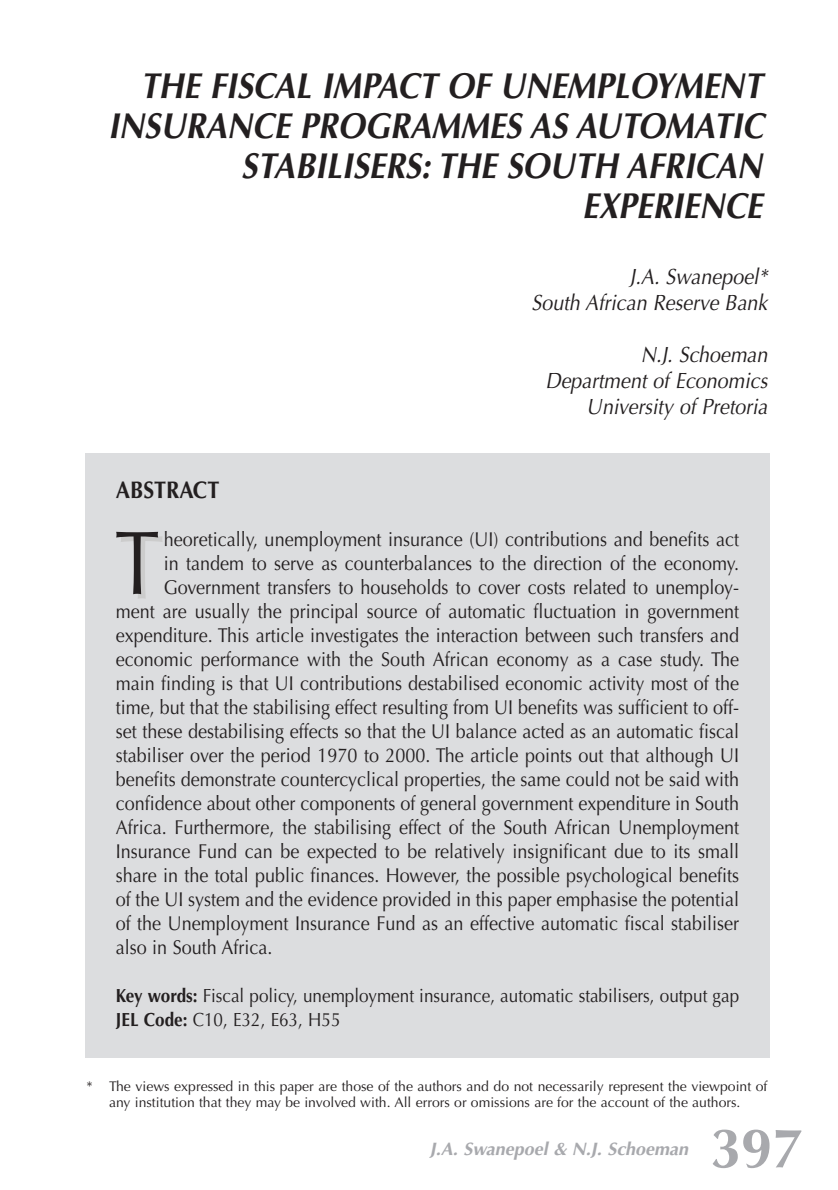
<style>
.page{position:relative;width:838px;height:1190px;background:#fff}
.page>*{position:absolute;margin:0;border:0;box-sizing:border-box;transform-origin:0 0}
.t1{font:90.4px "Optima";color:#231f20;scale:.9 1}
.t2{font:700 56px "Optima";color:#a8a9ad}
.t3{font:italic 700 36px/40px "Optima";color:#231f20;text-align:right;scale:.9 1}
.t4{font:700 24px "Optima";color:#231f20;scale:.9 1}
.t5{font:italic 22px/26px "Optima";color:#231f20;text-align:right;scale:.9 1}
.t6{font:20px "Optima";color:#231f20;scale:.9 1}
.t7{font:19px/24px "Optima";color:#231f20;scale:.9 1}
.t8{font:italic 700 18px "Optima";color:#a8a9ad}
.t9{font:14px/16px "Optima";color:#231f20;text-align:center}
.s1{font-weight:700}
</style>
<div class="page">
<div style="left:85px;top:454px;width:685px;height:604px;background:#dcdddf"></div>
<h3 class="t3" style="left:108px;top:69px;width:730px">THE FISCAL IMPACT OF UNEMPLOYMENT<br>INSURANCE PROGRAMMES AS AUTOMATIC<br>STABILISERS: THE SOUTH AFRICAN<br>EXPERIENCE</h3>
<p class="t5" style="left:531px;top:266px;width:264px">J.A. Swanepoel*<br>South African Reserve Bank</p>
<p class="t5" style="left:545px;top:344px;width:248px">N.J. Schoeman<br>Department of Economics<br>University of Pretoria</p>
<p class="t4" style="left:116px;top:480px;width:117px">ABSTRACT</p>
<h1 class="t1" style="left:115px;top:526px;width:52px">T</h1>
<p class="t6" style="left:164px;top:531px;width:641px">heoretically, unemployment insurance (UI) contributions and benefits act</p>
<p class="t6" style="left:164px;top:555px;width:641px">in tandem to serve as counterbalances to the direction of the economy.</p>
<p class="t6" style="left:164px;top:579px;width:641px">Government transfers to households to cover costs related to unemploy-</p>
<p class="t6" style="left:116px;top:603px;width:694px">ment are usually the principal source of automatic fluctuation in government</p>
<p class="t6" style="left:116px;top:627px;width:694px">expenditure. This article investigates the interaction between such transfers and</p>
<p class="t6" style="left:116px;top:651px;width:694px">economic performance with the South African economy as a case study. The</p>
<p class="t6" style="left:116px;top:675px;width:694px">main finding is that UI contributions destabilised economic activity most of the</p>
<p class="t6" style="left:116px;top:699px;width:694px">time, but that the stabilising effect resulting from UI benefits was sufficient to off-</p>
<p class="t6" style="left:116px;top:723px;width:694px">set these destabilising effects so that the UI balance acted as an automatic fiscal</p>
<p class="t6" style="left:116px;top:747px;width:694px">stabiliser over the period 1970 to 2000. The article points out that although UI</p>
<p class="t6" style="left:116px;top:771px;width:694px">benefits demonstrate countercyclical properties, the same could not be said with</p>
<p class="t6" style="left:116px;top:795px;width:694px">confidence about other components of general government expenditure in South</p>
<p class="t6" style="left:116px;top:819px;width:694px">Africa. Furthermore, the stabilising effect of the South African Unemployment</p>
<p class="t6" style="left:116px;top:843px;width:694px">Insurance Fund can be expected to be relatively insignificant due to its small</p>
<p class="t6" style="left:116px;top:867px;width:694px">share in the total public finances. However, the possible psychological benefits</p>
<p class="t6" style="left:116px;top:891px;width:694px">of the UI system and the evidence provided in this paper emphasise the potential</p>
<p class="t6" style="left:116px;top:915px;width:694px">of the Unemployment Insurance Fund as an effective automatic fiscal stabiliser</p>
<p class="t6" style="left:116px;top:939px;width:176px">also in South Africa.</p>
<p class="t7" style="left:116px;top:985px;width:694px"><span class="s1">Key words:</span> Fiscal policy, unemployment insurance, automatic stabilisers, output gap<br><span class="s1">JEL Code:</span> C10, E32, E63, H55</p>
<p class="t9" style="left:86px;top:1080px;width:683px">* The views expressed in this paper are those of the authors and do not necessarily represent the viewpoint of any institution that they may be involved with. All errors or omissions are for the account of the authors.</p>
<p class="t8" style="left:430px;top:1142px;width:260px">J.A. Swanepoel &amp; N.J. Schoeman</p>
<h2 class="t2" style="left:710px;top:1125px;width:95px">397</h2>
</div>
